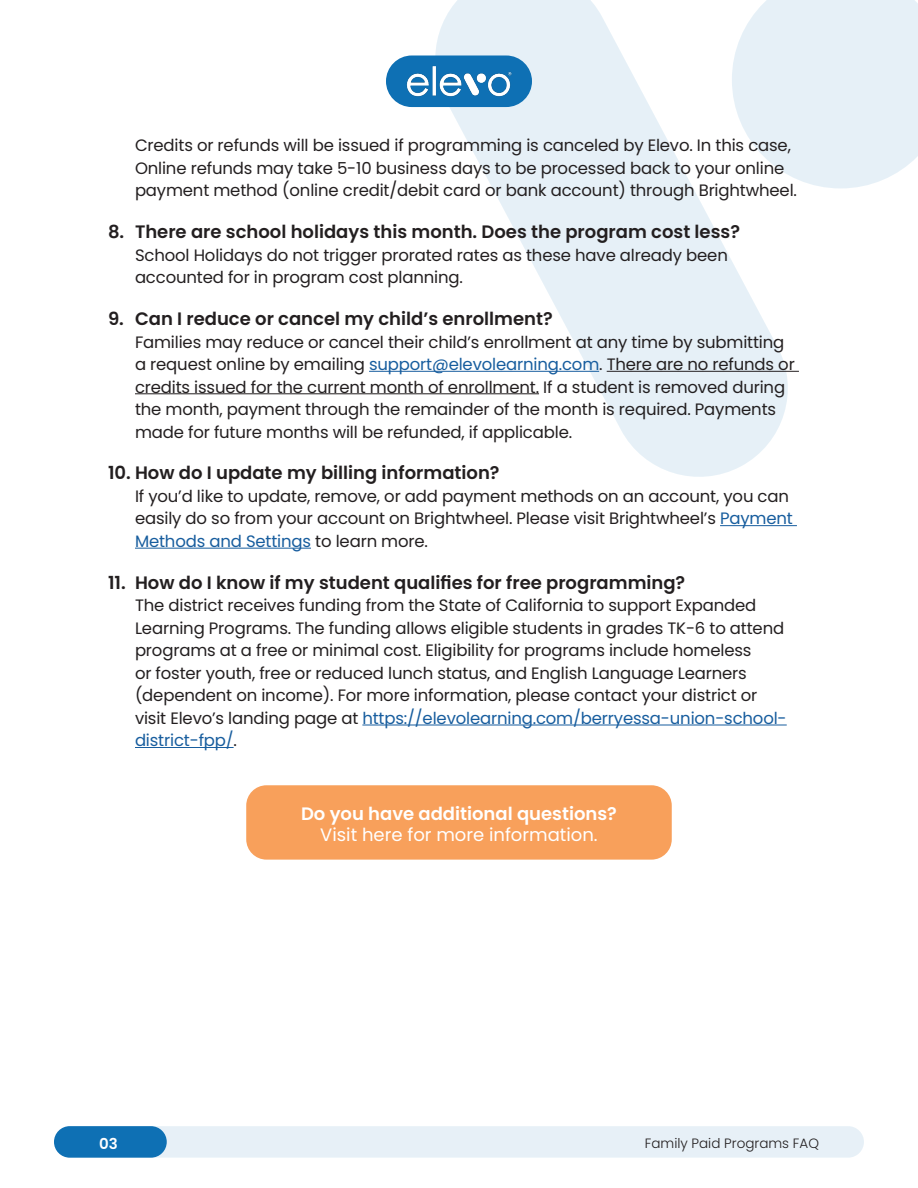
<style>
.page{position:relative;width:918px;height:1188px;background:#fff}
.page>*{position:absolute;margin:0;border:0;box-sizing:border-box;transform-origin:0 0}
.t1{font:600 18px "Poppins";color:#231f20}
.t2{font:600 18px "Poppins";color:#fff}
.t3{font:18px "Poppins";color:#fff}
.Body_Text{font:16.5px/22.5px "Poppins";letter-spacing:-.01em;color:#231f20}
.t4{font:600 15px "Poppins";color:#fff}
.t5{font:300 13.5px "Poppins";color:#231f20}
.s1{color:#175d9e}
</style>
<div class="page">
<div style="left:54px;top:1126px;width:810px;height:32px;background:#e7f0f7;border-radius:16px"></div>
<div style="left:54px;top:1126px;width:113px;height:32px;background:#0e70b4;border-radius:16px"></div>
<div style="left:800px;top:0;width:118px;height:188px;background:#e6f0f7"></div>
<svg style="left:433px;top:0;width:367px;height:477px;fill:#e6f0f7"></svg>
<hr style="left:369px;top:371px;width:230px;height:1px;background:#175d9e">
<hr style="left:607px;top:371px;width:192px;height:1px;background:#231f20">
<hr style="left:135px;top:393px;width:404px;height:1px;background:#231f20">
<hr style="left:720px;top:525px;width:77px;height:1px;background:#175d9e">
<hr style="left:135px;top:548px;width:176px;height:1px;background:#175d9e">
<hr style="left:362px;top:725px;width:425px;height:1px;background:#175d9e">
<hr style="left:135px;top:747px;width:99px;height:1px;background:#175d9e">
<div style="left:246px;top:785px;width:426px;height:75px;background:#f8a05b;border-radius:20px"></div>
<div style="left:386px;top:56px;width:146px;height:51px;background:#0e70b4;border-radius:26px"></div>
<img style="left:406px;top:66px;width:106px;height:31px">
<p class="Body_Text" style="left:135px;top:134px;width:664px">Credits or refunds will be issued if programming is canceled by Elevo. In this case,<br>Online refunds may take 5-10 business days to be processed back to your online payment method (online credit/debit card or bank account) through Brightwheel.</p>
<p class="t1" style="left:108px;top:221px;width:634px">8. There are school holidays this month. Does the program cost less?</p>
<p class="Body_Text" style="left:135px;top:244px;width:594px">School Holidays do not trigger prorated rates as these have already been accounted for in program cost planning.</p>
<p class="t1" style="left:108px;top:308px;width:446px">9. Can I reduce or cancel my child’s enrollment?</p>
<p class="Body_Text" style="left:135px;top:331px;width:661px">Families may reduce or cancel their child’s enrollment at any time by submitting a request online by emailing <span class="s1">support@elevolearning.com</span>. There are no refunds or credits issued for the current month of enrollment. If a student is removed during the month, payment through the remainder of the month is required. Payments made for future months will be refunded, if applicable.</p>
<p class="t1" style="left:108px;top:463px;width:393px">10. How do I update my billing information?</p>
<p class="Body_Text" style="left:135px;top:485px;width:659px">If you’d like to update, remove, or add payment methods on an account, you can easily do so from your account on Brightwheel. Please visit Brightwheel’s <span class="s1">Payment<br>Methods and Settings</span> to learn more.</p>
<p class="t1" style="left:108px;top:572px;width:579px">11. How do I know if my student qualifies for free programming?</p>
<p class="Body_Text" style="left:135px;top:594px;width:653px">The district receives funding from the State of California to support Expanded Learning Programs. The funding allows eligible students in grades TK-6 to attend programs at a free or minimal cost. Eligibility for programs include homeless<br>or foster youth, free or reduced lunch status, and English Language Learners (dependent on income). For more information, please contact your district or visit Elevo’s landing page at <span class="s1">https://elevolearning.com/berryessa-union-school&shy;district-fpp/</span>.</p>
<p class="t2" style="left:301px;top:803px;width:317px">Do you have additional questions?</p>
<p class="t3" style="left:320px;top:824px;width:279px">Visit here for more information.</p>
<p class="t4" style="left:99px;top:1135px;width:20px">03</p>
<p class="t5" style="left:645px;top:1135px;width:176px">Family Paid Programs FAQ</p>
</div>
